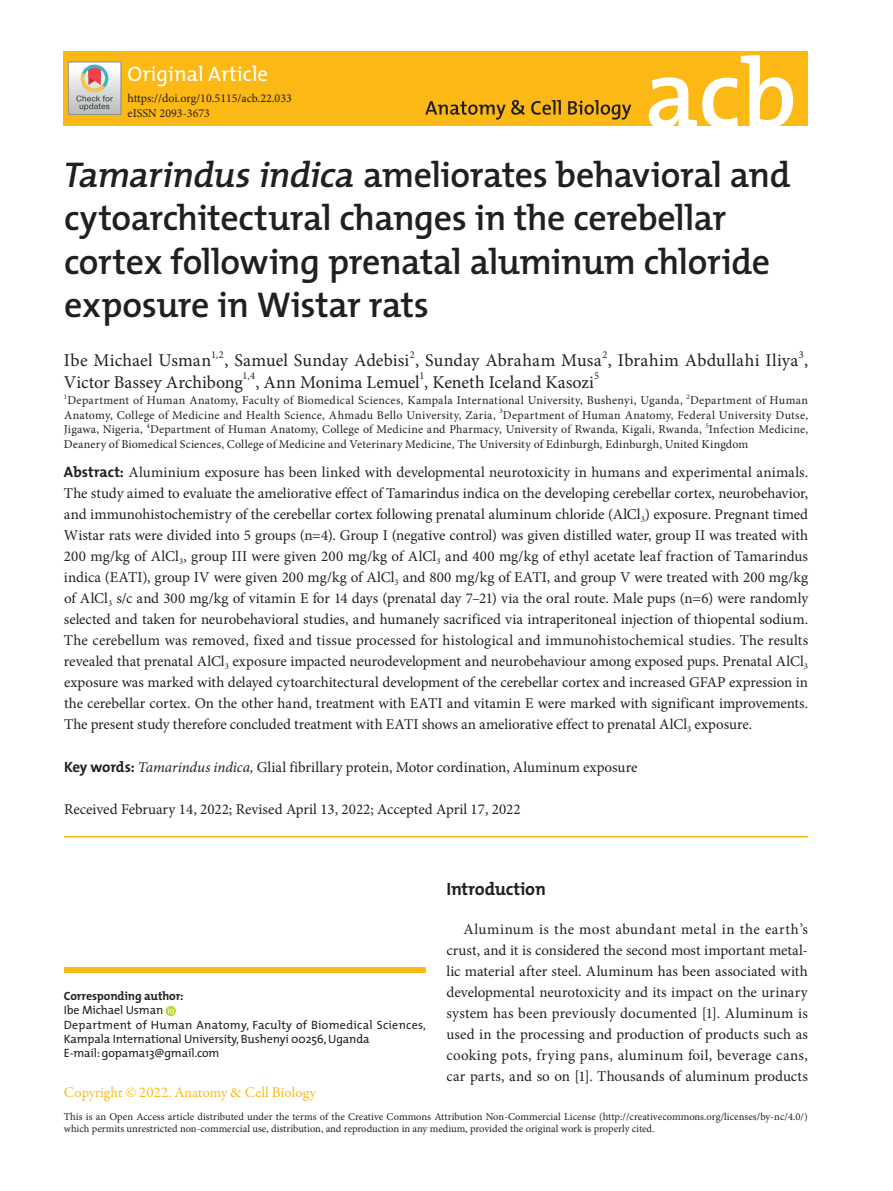
<style>
.page{position:relative;width:893px;height:1191px;background:#fff}
.page>*{position:absolute;margin:0;border:0;box-sizing:border-box;transform-origin:0 0}
.t1{font:600 36px/43.2px "The Mix";letter-spacing:-.015em;color:#231f20}
.t2{font:21px "The Mix";color:#fff}
.t3{font:18px "Minion Pro";letter-spacing:.005em;color:#231f20}
.t4{font:700 18px "The Mix";letter-spacing:-.015em;color:#231f20}
.t5{font:15px/21px "Minion Pro";color:#231f20;text-align:justify}
.t6{font:15px "Garamond Premr Pro";color:#fcb814}
.t7{font:12px/14.4px "Minion Pro";letter-spacing:.015em;color:#231f20}
.t8{font:12px/14.4px "The Mix";letter-spacing:-.01em;color:#231f20}
.t9{font:700 12px "The Mix";letter-spacing:-.01em;color:#231f20}
.t10{font:10.5px/12.6px "Minion Pro";color:#231f20}
.t11{font:7.05px "Minion Pro";color:#231f20}
.s1{font-style:italic}
.s2{font-family:"The Mix";font-weight:700}
</style>
<div class="page">
<div style="left:64px;top:51px;width:744px;height:75px;background:#fcb814"></div>
<svg style="left:649px;top:55px;width:144px;height:71px"></svg>
<svg style="left:425px;top:100px;width:206px;height:20px"></svg>
<svg style="left:68px;top:62px;width:53px;height:53px;background:#cac4bf"></svg>
<div style="left:64px;top:967px;width:361px;height:5px;background:#fcb814"></div>
<svg style="left:166px;top:1005px;width:10px;height:11px"></svg>
<svg style="left:168px;top:1007px;width:6px;height:6px"></svg>
<hr style="left:64px;top:836px;width:744px;height:1px;background:#fcb814">
<h2 class="t2" style="left:128px;top:57px;width:142px">Original Article</h2>
<p class="t7" style="left:128px;top:91px;width:166px">https://doi.org/10.5115/acb.22.033 eISSN 2093-3673</p>
<h1 class="t1" style="left:62px;top:152px;width:730px"><span class="s1">Tamarindusindica</span>ameliorates behavioral and cytoarchitectural changes in the cerebellar cortex following prenatal aluminum chloride exposure in Wistar rats</h1>
<p class="t3" style="left:64px;top:348px;width:149px">Ibe Michael Usman</p>
<p class="t10" style="left:211px;top:348px;width:14px">1,2</p>
<p class="t3" style="left:224px;top:348px;width:585px">, Samuel Sunday Adebisi , Sunday Abraham Musa , Ibrahim Abdullahi Iliya ,</p>
<p class="t10" style="left:410px;top:348px;width:7px">2</p>
<p class="t10" style="left:602px;top:348px;width:7px">2</p>
<p class="t10" style="left:799px;top:348px;width:7px">3</p>
<p class="t3" style="left:64px;top:370px;width:181px">Victor Bassey Archibong</p>
<p class="t10" style="left:243px;top:370px;width:14px">1,4</p>
<p class="t3" style="left:255px;top:370px;width:340px">, Ann Monima Lemuel , Keneth Iceland Kasozi</p>
<p class="t10" style="left:419px;top:370px;width:7px">1</p>
<p class="t10" style="left:594px;top:370px;width:7px">5</p>
<p class="t11" style="left:64px;top:392px;width:5px">1</p>
<p class="t7" style="left:67px;top:393px;width:617px">Department of Human Anatomy, Faculty of Biomedical Sciences, Kampala International University, Bushenyi, Uganda,</p>
<p class="t11" style="left:687px;top:392px;width:5px">2</p>
<p class="t7" style="left:690px;top:393px;width:119px">Department of Human</p>
<p class="t7" style="left:64px;top:408px;width:433px">Anatomy, College of Medicine and Health Science, Ahmadu Bello University, Zaria,</p>
<p class="t11" style="left:500px;top:406px;width:5px">3</p>
<p class="t7" style="left:503px;top:408px;width:307px">Department of Human Anatomy, Federal University Dutse,</p>
<p class="t7" style="left:64px;top:422px;width:80px">Jigawa, Nigeria,</p>
<p class="t11" style="left:146px;top:420px;width:5px">4</p>
<p class="t7" style="left:150px;top:422px;width:553px">Department of Human Anatomy, College of Medicine and Pharmacy, University of Rwanda, Kigali, Rwanda,</p>
<p class="t11" style="left:705px;top:420px;width:5px">5</p>
<p class="t7" style="left:64px;top:422px;width:746px;text-indent:645px">Infection Medicine,<br>Deanery of Biomedical Sciences, College of Medicine and Veterinary Medicine, The University of Edinburgh, Edinburgh, United Kingdom</p>
<p class="t5" style="left:64px;top:462px;width:746px"><span class="s2">Abstract:</span> Aluminium exposure has been linked with developmental neurotoxicity in humans and experimental animals.<br>The study aimed to evaluate the ameliorative effect of Tamarindus indica on the developing cerebellar cortex, neurobehavior, and immunohistochemistry of the cerebellar cortex following prenatal aluminum chloride (AlCl<sub>3</sub>) exposure. Pregnant timed Wistar rats were divided into 5 groups (n=4). Group I (negative control) was given distilled water, group II was treated with 200 mg/kg of AlCl<sub>3</sub>, group III were given 200 mg/kg of AlCl<sub>3</sub> and 400 mg/kg of ethyl acetate leaf fraction of Tamarindus indica (EATI), group IV were given 200 mg/kg of AlCl<sub>3</sub> and 800 mg/kg of EATI, and group V were treated with 200 mg/kg of AlCl<sub>3</sub> s/c and 300 mg/kg of vitamin E for 14 days (prenatal day 7–21) via the oral route. Male pups (n=6) were randomly selected and taken for neurobehavioral studies, and humanely sacrificed via intraperitoneal injection of thiopental sodium.<br>The cerebellum was removed, fixed and tissue processed for histological and immunohistochemical studies. The results revealed that prenatal AlCl<sub>3</sub> exposure impacted neurodevelopment and neurobehaviour among exposed pups. Prenatal AlCl<sub>3 </sub>exposure was marked with delayed cytoarchitectural development of the cerebellar cortex and increased GFAP expression in the cerebellar cortex. On the other hand, treatment with EATI and vitamin E were marked with significant improvements.<br>The present study therefore concluded treatment with EATI shows an ameliorative effect to prenatal AlCl<sub>3</sub> exposure.</p>
<p class="t5" style="left:64px;top:756px;width:575px"><span class="s2">Key words:</span> <span class="s1">Tamarindus indica,</span> Glial fibrillary protein, Motor cordination, Aluminum exposure</p>
<p class="t5" style="left:64px;top:798px;width:458px">Received February 14, 2022; Revised April 13, 2022; Accepted April 17, 2022</p>
<p class="t9" style="left:64px;top:985px;width:121px">Corresponding author:</p>
<p class="t8" style="left:64px;top:1002px;width:364px">Ibe Michael Usman<br>Department of Human Anatomy, Faculty of Biomedical Sciences, Kampala International University, Bushenyi 00256, Uganda<br>E-mail: gopama13@gmail.com</p>
<p class="t6" style="left:64px;top:1083px;width:254px">Copyright © 2022. Anatomy &amp; Cell Biology</p>
<p class="t4" style="left:446px;top:874px;width:101px">Introduction</p>
<p class="t5" style="left:446px;top:919px;width:363px;text-indent:17px">Aluminum is the most abundant metal in the earth’s crust, and it is considered the second most important metal&shy;lic material after steel. Aluminum has been associated with developmental neurotoxicity and its impact on the urinary system has been previously documented [1]. Aluminum is used in the processing and production of products such as cooking pots, frying pans, aluminum foil, beverage cans, car parts, and so on [1]. Thousands of aluminum products</p>
<p class="t10" style="left:64px;top:1110px;width:745px">This is an Open Access article distributed under the terms of the Creative Commons Attribution Non-Commercial License (http://creativecommons.org/licenses/by-nc/4.0/) which permits unrestricted non-commercial use, distribution, and reproduction in any medium, provided the original work is properly cited.</p>
</div>
